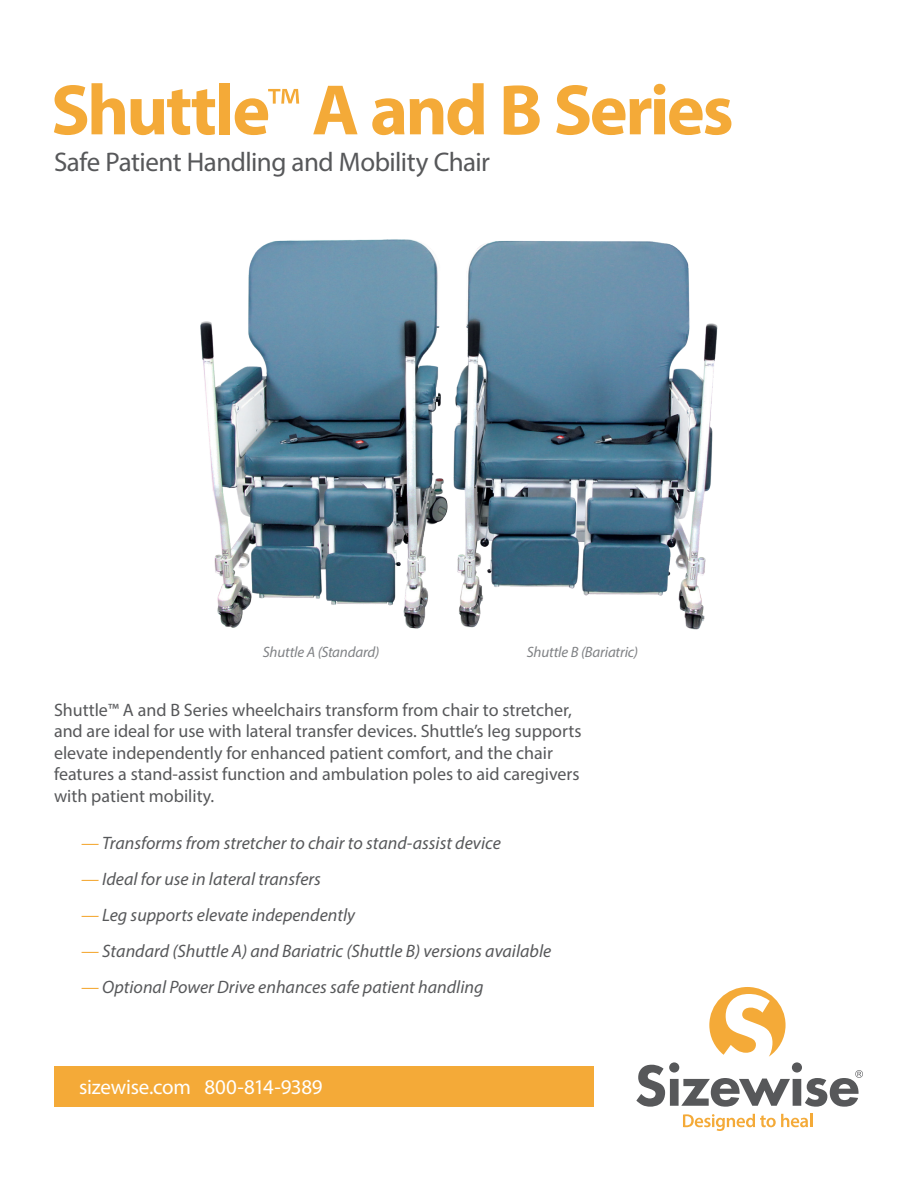
<style>
.page{position:relative;width:918px;height:1188px;background:#fff}
.page>*{position:absolute;margin:0;border:0;box-sizing:border-box;transform-origin:0 0}
.t1{font:700 72px "Myriad Pro";letter-spacing:-.035em;color:#f4aa38}
.t2{font:27px "Myriad Pro";letter-spacing:-.02em;color:#57585a}
.t3{font:21px "Myriad Pro";letter-spacing:-.015em;color:#fff}
.t4{font:18px/21.6px "Myriad Pro";color:#57585a}
.t5{font:italic 18px "Myriad Pro";color:#57585a}
.t6{font:italic 15px "Myriad Pro";letter-spacing:-.015em;color:#808285}
.s1{font-weight:400;font-size:54px}
.s2{color:#f4aa38}
</style>
<div class="page">
<img style="left:200px;top:239px;width:518px;height:391px">
<div style="left:54px;top:1066px;width:540px;height:41px;background:#f4aa38"></div>
<svg style="left:683px;top:1114px;width:129px;height:17px"></svg>
<svg style="left:636px;top:987px;width:227px;height:120px"></svg>
<p class="t1" style="left:51px;top:63px;width:684px">Shuttle<span class="s1">™</span> A and B Series</p>
<p class="t2" style="left:54px;top:146px;width:438px">Safe Patient Handling and Mobility Chair</p>
<p class="t6" style="left:263px;top:643px;width:118px">Shuttle A (Standard)</p>
<p class="t6" style="left:527px;top:643px;width:113px">Shuttle B (Bariatric)</p>
<p class="t4" style="left:54px;top:698px;width:529px">Shuttle™ A and B Series wheelchairs transform from chair to stretcher, and are ideal for use with lateral transfer devices. Shuttle’s leg supports elevate independently for enhanced patient comfort, and the chair features a stand-assist function and ambulation poles to aid caregivers with patient mobility.</p>
<p class="t5" style="left:81px;top:832px;width:421px"><span class="s2">—</span> Transforms from stretcher to chair to stand-assist device</p>
<p class="t5" style="left:81px;top:868px;width:241px"><span class="s2">—</span> Ideal for use in lateral transfers</p>
<p class="t5" style="left:81px;top:904px;width:276px"><span class="s2">—</span> Leg supports elevate independently</p>
<p class="t5" style="left:81px;top:940px;width:472px"><span class="s2">—</span> Standard (Shuttle A) and Bariatric (Shuttle B) versions available</p>
<p class="t5" style="left:81px;top:976px;width:404px"><span class="s2">—</span> Optional Power Drive enhances safe patient handling</p>
<p class="t3" style="left:79px;top:1074px;width:245px">sizewise.com 800-814-9389</p>
</div>
